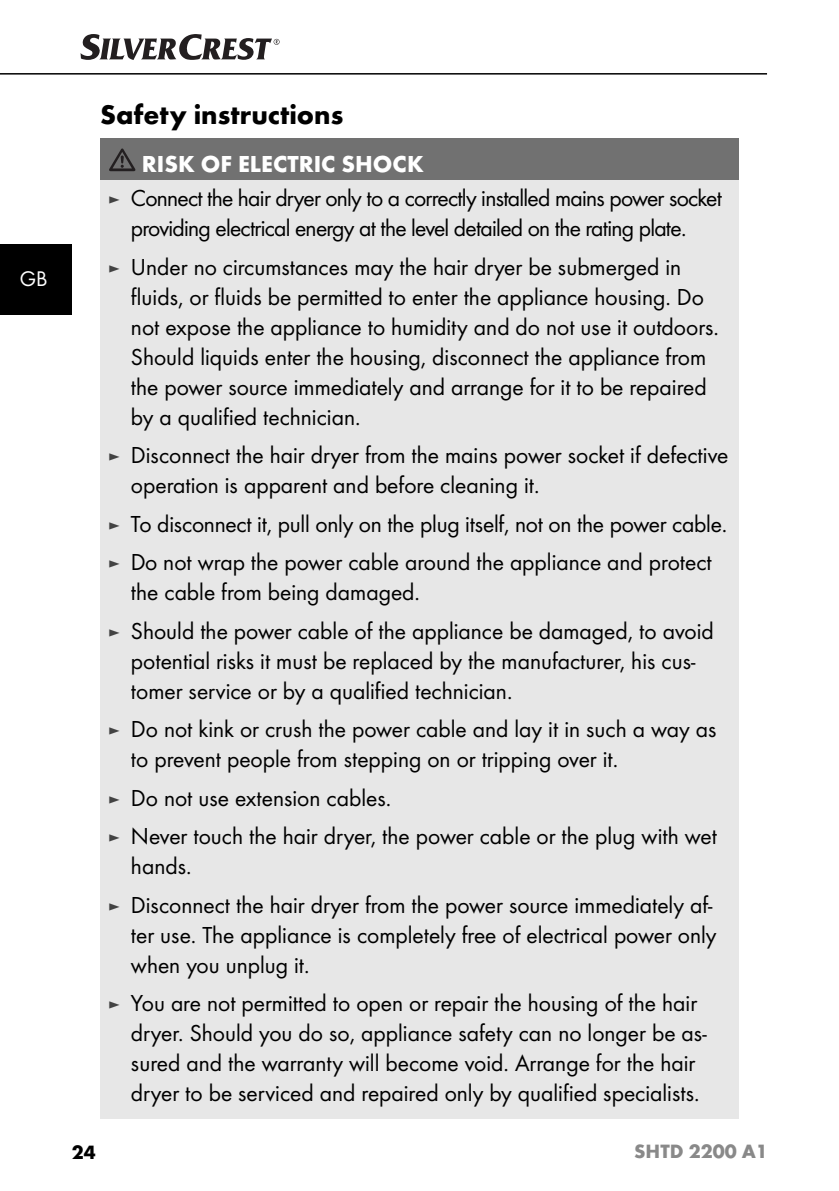
<style>
.page{position:relative;width:839px;height:1191px;background:#fff}
.page>*{position:absolute;margin:0;border:0;box-sizing:border-box;transform-origin:0 0}
.t1{font:700 28px "Futura";color:#000}
.t2{font:24px/30px "Futura Boo";color:#000}
.t3{font:24px/30px "Futura Boo";letter-spacing:-.03em;color:#000;text-align:center}
.t4{font:700 24px "Futura";color:#fff}
.t5{font:22px "Futura Boo";color:#fff}
.t6{font:700 20px "Futura";color:#898989}
.t7{font:700 20px "Futura";color:#000}
.s1{font-size:18px;color:#434343}
</style>
<div class="page">
<hr style="left:0;top:73px;width:767px;height:2px;background:#000">
<svg style="left:81px;top:34px;width:199px;height:26px"></svg>
<div style="left:0;top:244px;width:72px;height:71px;background:#000"></div>
<div style="left:100px;top:138px;width:638px;height:42px;background:#717171"></div>
<div style="left:100px;top:180px;width:638px;height:939px;background:#e7e7e7"></div>
<svg style="left:109px;top:148px;width:26px;height:23px"></svg>
<p class="t5" style="left:20px;top:269px;width:29px">GB</p>
<p class="t1" style="left:100px;top:104px;width:245px">Safety instructions</p>
<p class="t4" style="left:142px;top:155px;width:284px">RISK OF ELECTRIC SHOCK</p>
<p class="t3" style="left:108px;top:184px;width:615px"><span class="s1">►</span> Connect the hair dryer only to a correctly installed mains power socket providing electrical energy at the level detailed on the rating plate.</p>
<p class="t2" style="left:131px;top:253px;width:589px;text-indent:-23px"><span class="s1">►</span> Under no circumstances may the hair dryer be submerged in fluids, or fluids be permitted to enter the appliance housing. Do not expose the appliance to humidity and do not use it outdoors.<br>Should liquids enter the housing, disconnect the appliance from the power source immediately and arrange for it to be repaired by a qualified technician.</p>
<p class="t2" style="left:131px;top:441px;width:599px;text-indent:-23px"><span class="s1">►</span> Disconnect the hair dryer from the mains power socket if defective operation is apparent and before cleaning it.</p>
<p class="t2" style="left:108px;top:506px;width:620px;line-height:38.6px"><span class="s1">►</span> To disconnect it, pull only on the plug itself, not on the power cable. <span class="s1">►</span> Do not wrap the power cable around the appliance and protect</p>
<p class="t2" style="left:108px;top:574px;width:607px;line-height:38.6px;text-indent:23px">the cable from being damaged.<br><span class="s1">►</span> Should the power cable of the appliance be damaged, to avoid</p>
<p class="t2" style="left:131px;top:647px;width:566px">potential risks it must be replaced by the manufacturer, his cus&shy;tomer service or by a qualified technician.</p>
<p class="t2" style="left:131px;top:715px;width:587px;text-indent:-23px"><span class="s1">►</span> Do not kink or crush the power cable and lay it in such a way as to prevent people from stepping on or tripping over it.</p>
<p class="t2" style="left:108px;top:780px;width:610px;line-height:38.6px"><span class="s1">►</span> Do not use extension cables.<br><span class="s1">►</span> Never touch the hair dryer, the power cable or the plug with wet</p>
<p class="t2" style="left:108px;top:848px;width:606px;line-height:38.6px;text-indent:23px">hands.<br><span class="s1">►</span> Disconnect the hair dryer from the power source immediately af-</p>
<p class="t2" style="left:131px;top:921px;width:587px">ter use. The appliance is completely free of electrical power only when you unplug it.</p>
<p class="t2" style="left:131px;top:989px;width:577px;text-indent:-23px"><span class="s1">►</span> You are not permitted to open or repair the housing of the hair dryer. Should you do so, appliance safety can no longer be as&shy;sured and the warranty will become void. Arrange for the hair dryer to be serviced and repaired only by qualified specialists.</p>
<p class="t7" style="left:72px;top:1144px;width:25px">24</p>
<p class="t6" style="left:634px;top:1143px;width:135px">SHTD 2200 A1</p>
</div>
